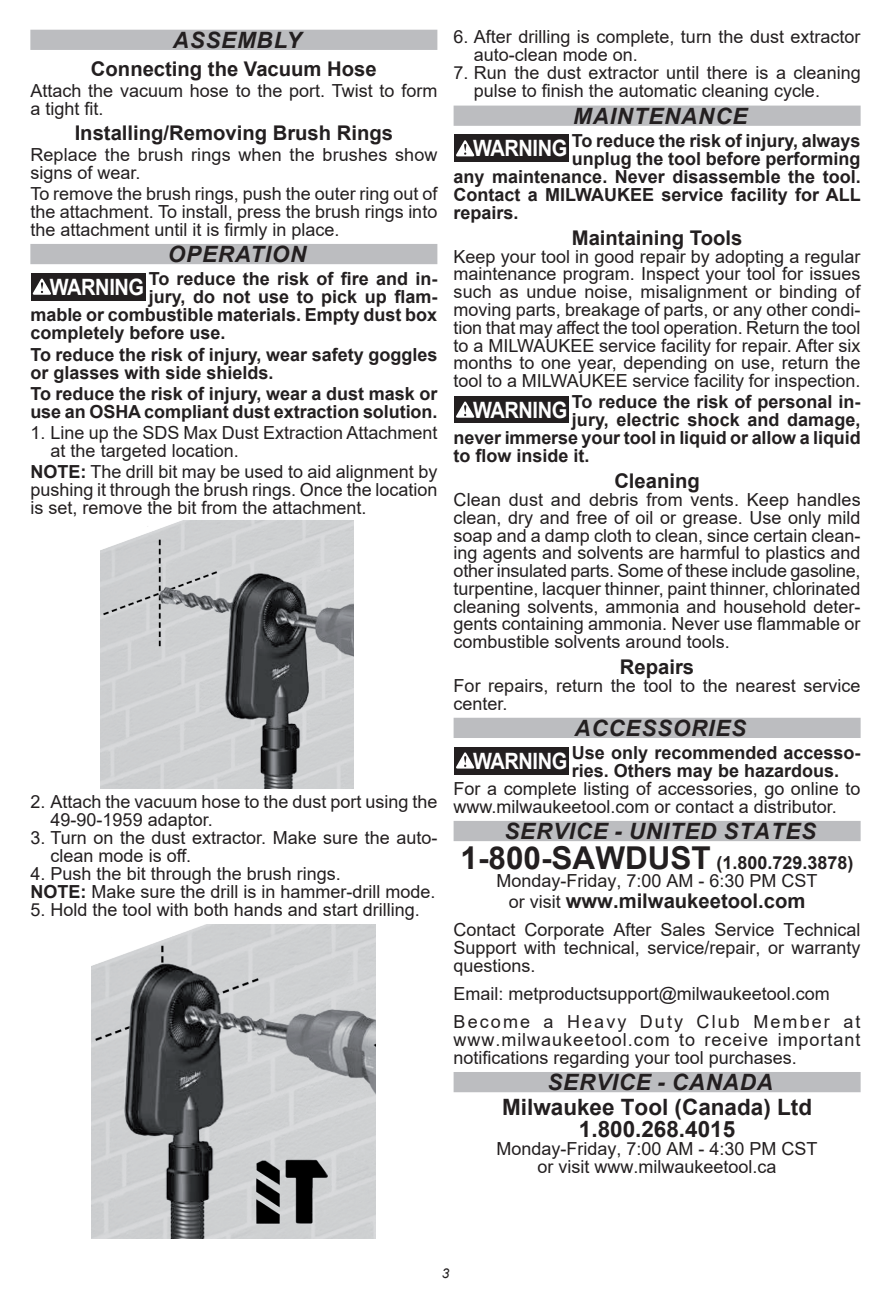
<style>
.page{position:relative;width:891px;height:1296px;background:#fff}
.page>*{position:absolute;margin:0;border:0;box-sizing:border-box;transform-origin:0 0}
.t1{font:italic 700 22.5px "Arial";letter-spacing:.035em;color:#231f20}
.t2{font:700 22.5px/22.5px "Arial";color:#231f20;text-align:center}
.t3{font:700 20.25px "Arial";color:#231f20}
.t4{font:18px/17.8px "Arial";color:#231f20}
.t5{font:700 18px/18px "Arial";color:#231f20}
.t6{font:italic 13.5px "Arial";color:#231f20}
.s1{font-size:22.5px;color:#fff}
.s2{font-weight:700}
.s3{font-weight:700;font-size:31.5px}
.s4{font-weight:400;font-size:18px}
</style>
<div class="page">
<div style="left:30px;top:30px;width:407px;height:20px;background:#bcbdc0"></div>
<div style="left:30px;top:244px;width:407px;height:20px;background:#bcbdc0"></div>
<div style="left:31px;top:273px;width:114px;height:27px;background:#231f20"></div>
<svg style="left:33px;top:279px;width:18px;height:16px"></svg>
<img style="left:100px;top:521px;width:254px;height:268px">
<img style="left:92px;top:924px;width:283px;height:314px">
<div style="left:454px;top:106px;width:407px;height:20px;background:#bcbdc0"></div>
<div style="left:454px;top:718px;width:407px;height:20px;background:#bcbdc0"></div>
<div style="left:454px;top:821px;width:407px;height:20px;background:#bcbdc0"></div>
<div style="left:454px;top:1072px;width:407px;height:20px;background:#bcbdc0"></div>
<div style="left:454px;top:135px;width:115px;height:27px;background:#231f20"></div>
<svg style="left:456px;top:140px;width:18px;height:16px"></svg>
<div style="left:454px;top:396px;width:115px;height:27px;background:#231f20"></div>
<svg style="left:456px;top:402px;width:18px;height:16px"></svg>
<div style="left:454px;top:747px;width:115px;height:27px;background:#231f20"></div>
<svg style="left:456px;top:752px;width:18px;height:17px"></svg>
<p class="t1" style="left:173px;top:25px;width:130px">ASSEMBLY</p>
<p class="t3" style="left:91px;top:54px;width:287px">Connecting the Vacuum Hose</p>
<p class="t4" style="left:30px;top:82px;width:409px">Attach the vacuum hose to the port. Twist to form a tight fit.</p>
<p class="t3" style="left:75px;top:119px;width:320px">Installing/Removing Brush Rings</p>
<p class="t4" style="left:30px;top:146px;width:409px">Replace the brush rings when the brushes show signs of wear.</p>
<p class="t4" style="left:30px;top:185px;width:409px;text-align:justify">To remove the brush rings, push the outer ring out of the attachment. To install, press the brush rings into the attachment until it is firmly in place.</p>
<p class="t1" style="left:168px;top:239px;width:140px">OPERATION</p>
<p class="t5" style="left:50px;top:270px;width:389px"><span class="s1">WARNING</span> To reduce the risk of fire and in-</p>
<p class="t5" style="left:149px;top:288px;width:290px">jury, do not use to pick up flam-</p>
<p class="t5" style="left:30px;top:306px;width:408px">mable or combustible materials. Empty dust box</p>
<p class="t5" style="left:30px;top:324px;width:197px">completely before use.</p>
<p class="t5" style="left:30px;top:346px;width:409px">To reduce the risk of injury, wear safety goggles or glasses with side shields.</p>
<p class="t5" style="left:30px;top:385px;width:409px">To reduce the risk of injury, wear a dust mask or use an OSHA compliant dust extraction solution.</p>
<p class="t4" style="left:51px;top:424px;width:388px;text-indent:-20px">1. Line up the SDS Max Dust Extraction Attachment at the targeted location.</p>
<p class="t4" style="left:30px;top:463px;width:409px;text-align:justify"><span class="s2">NOTE:</span> The drill bit may be used to aid alignment by pushing it through the brush rings. Once the location is set, remove the bit from the attachment.</p>
<p class="t4" style="left:51px;top:792px;width:388px;text-indent:-20px">2. Attach the vacuum hose to the dust port using the<br>49-90-1959 adaptor.</p>
<p class="t4" style="left:51px;top:828px;width:388px;text-indent:-20px">3. Turn on the dust extractor. Make sure the auto&shy;clean mode is off.</p>
<p class="t4" style="left:30px;top:864px;width:407px">4. Push the bit through the brush rings.<br><span class="s2">NOTE:</span> Make sure the drill is in hammer-drill mode.</p>
<p class="t4" style="left:30px;top:901px;width:391px">5. Hold the tool with both hands and start drilling.</p>
<p class="t4" style="left:474px;top:28px;width:388px;text-indent:-20px">6. After drilling is complete, turn the dust extractor auto-clean mode on.</p>
<p class="t4" style="left:474px;top:64px;width:388px;text-indent:-20px">7. Run the dust extractor until there is a cleaning pulse to finish the automatic cleaning cycle.</p>
<p class="t1" style="left:573px;top:101px;width:176px">MAINTENANCE</p>
<p class="t5" style="left:473px;top:132px;width:389px"><span class="s1">WARNING</span> To reduce the risk of injury, always</p>
<p class="t5" style="left:572px;top:150px;width:290px">unplug the tool before performing</p>
<p class="t5" style="left:454px;top:168px;width:409px">any maintenance. Never disassemble the tool.</p>
<p class="t5" style="left:454px;top:186px;width:409px">Contact a MILWAUKEE service facility for ALL</p>
<p class="t5" style="left:454px;top:204px;width:67px">repairs.</p>
<p class="t3" style="left:572px;top:224px;width:172px">Maintaining Tools</p>
<p class="t4" style="left:454px;top:247px;width:409px;text-align:justify">Keep your tool in good repair by adopting a regular maintenance program. Inspect your tool for issues such as undue noise, misalignment or binding of moving parts, breakage of parts, or any other condi&shy;tion that may affect the tool operation. Return the tool to a MILWAUKEE service facility for repair. After six months to one year, depending on use, return the tool to a MILWAUKEE service facility for inspection.</p>
<p class="t5" style="left:473px;top:393px;width:389px"><span class="s1">WARNING</span> To reduce the risk of personal in-</p>
<p class="t5" style="left:572px;top:411px;width:290px">jury, electric shock and damage,</p>
<p class="t5" style="left:454px;top:429px;width:409px">never immerse your tool in liquid or allow a liquid</p>
<p class="t5" style="left:454px;top:447px;width:138px">to flow inside it.</p>
<p class="t3" style="left:614px;top:467px;width:87px">Cleaning</p>
<p class="t4" style="left:454px;top:491px;width:409px;text-align:justify">Clean dust and debris from vents. Keep handles clean, dry and free of oil or grease. Use only mild soap and a damp cloth to clean, since certain clean&shy;ing agents and solvents are harmful to plastics and other insulated parts. Some of these include gasoline, turpentine, lacquer thinner, paint thinner, chlorinated cleaning solvents, ammonia and household deter&shy;gents containing ammonia. Never use flammable or combustible solvents around tools.</p>
<p class="t3" style="left:620px;top:653px;width:76px">Repairs</p>
<p class="t4" style="left:454px;top:677px;width:408px">For repairs, return the tool to the nearest service center.</p>
<p class="t1" style="left:575px;top:713px;width:173px">ACCESSORIES</p>
<p class="t5" style="left:572px;top:744px;width:290px;text-indent:-99px"><span class="s1">WARNING</span> Use only recommended accesso&shy;ries. Others may be hazardous.</p>
<p class="t4" style="left:454px;top:780px;width:409px">For a complete listing of accessories, go online to www.milwaukeetool.com or contact a distributor.</p>
<p class="t1" style="left:504px;top:816px;width:313px">SERVICE - UNITED STATES</p>
<p class="t4" style="left:461px;top:854px;width:395px;text-align:center"><span class="s3">1-800-SAWDUST</span> <span class="s2">(1.800.729.3878)<br></span>Monday-Friday, 7:00 AM - 6:30 PM CST</p>
<p class="t3" style="left:509px;top:886px;width:298px"><span class="s4">or visit</span> www.milwaukeetool.com</p>
<p class="t4" style="left:454px;top:920px;width:409px;text-align:justify">Contact Corporate After Sales Service Technical Support with technical, service/repair, or warranty questions.</p>
<p class="t4" style="left:454px;top:979px;width:408px;line-height:28.1px">Email: metproductsupport@milwaukeetool.com<br>Become a Heavy Duty Club Member at</p>
<p class="t4" style="left:454px;top:1030px;width:408px">www.milwaukeetool.com to receive important notifications regarding your tool purchases.</p>
<p class="t1" style="left:547px;top:1067px;width:227px">SERVICE - CANADA</p>
<p class="t2" style="left:502px;top:1096px;width:312px">Milwaukee Tool (Canada) Ltd<br>1.800.268.4015</p>
<p class="t4" style="left:497px;top:1140px;width:323px;text-align:center">Monday-Friday, 7:00 AM - 4:30 PM CST or visit www.milwaukeetool.ca</p>
<p class="t6" style="left:442px;top:1265px;width:9px">3</p>
</div>
